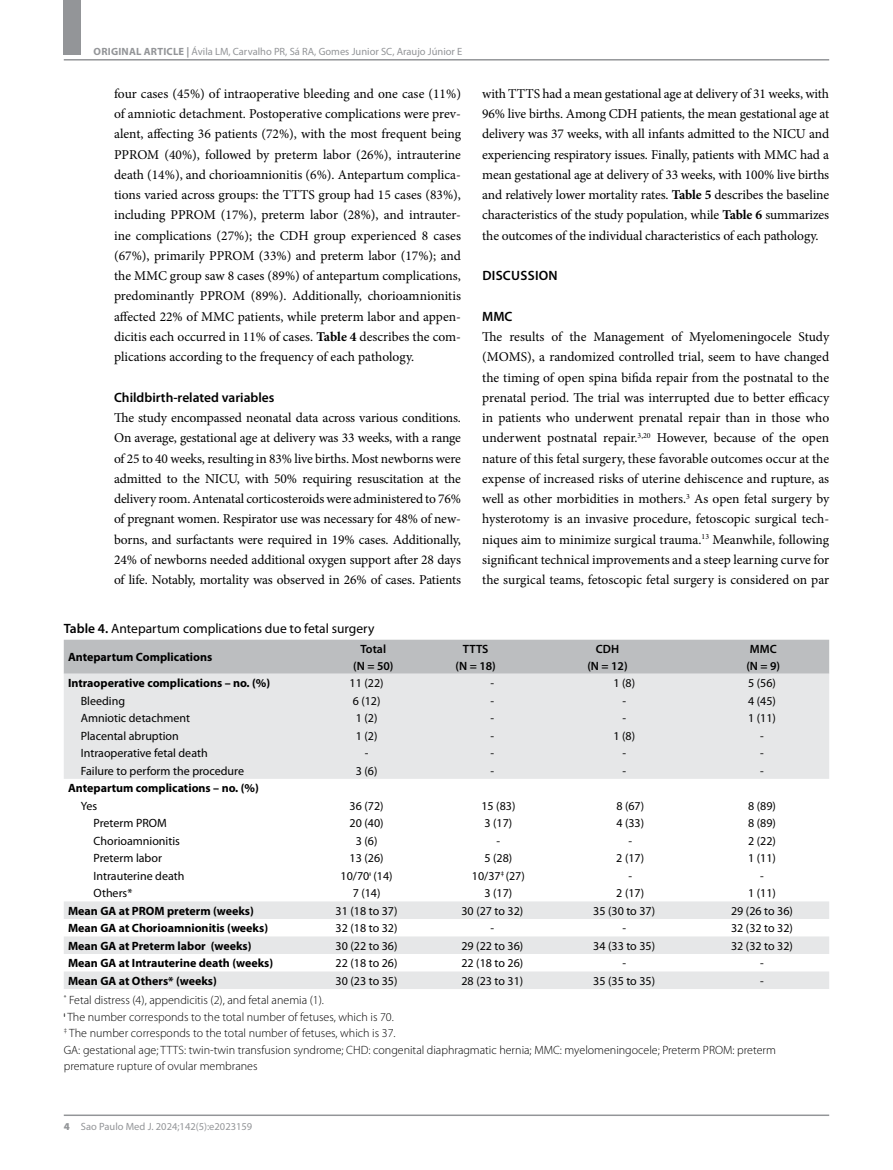
<style>
.page{position:relative;width:893px;height:1170px;background:#fff}
.page>*{position:absolute;margin:0;border:0;box-sizing:border-box;transform-origin:0 0}
.t1{font:13.5px/20.2px "Minion Pro";letter-spacing:-.01em;color:#000;text-align:justify}
.t2{font:13.5px "Myriad Pro";color:#000}
.t3{font:600 13.5px "Myriad Pro";color:#000}
.t4{font:600 13.5px "Myriad Pro";letter-spacing:.02em;color:#000}
.t5{font:12px "Myriad Pro";color:#000}
.t6{font:300 12px/16.5px "Myriad Pro";color:#000}
.t7{font:700 12px "Myriad Pro";color:#000}
.t8{font:600 12px/16.5px "Myriad Pro";color:#000;text-align:center}
.t9{font:10.5px "Myriad Pro";color:#939598}
.s1{font-weight:700}
.s2{font-weight:600}
.s3{font-weight:900}
</style>
<div class="page">
<div style="left:64px;top:0;width:17px;height:55px;background:#939598"></div>
<hr style="left:64px;top:59px;width:765px;height:2px;background:#939598">
<hr style="left:64px;top:1114px;width:765px;height:1px;background:#939598">
<div style="left:64px;top:639px;width:765px;height:34px;background:#bcbec0"></div>
<svg style="left:64px;top:673px;width:765px;height:315px"></svg>
<p class="t9" style="left:94px;top:45px;width:370px"><span class="s1">ORIGINAL ARTICLE |</span> Ávila LM, Carvalho PR, Sá RA, Gomes Junior SC, Araujo Júnior E</p>
<p class="t1" style="left:114px;top:83px;width:348px">four cases (45%) of intraoperative bleeding and one case (11%) of amniotic detachment. Postoperative complications were prev&shy;alent, affecting 36 patients (72%), with the most frequent being PPROM (40%), followed by preterm labor (26%), intrauterine death (14%), and chorioamnionitis (6%). Antepartum complica&shy;tions varied across groups: the TTTS group had 15 cases (83%), including PPROM (17%), preterm labor (28%), and intrauter&shy;ine complications (27%); the CDH group experienced 8 cases (67%), primarily PPROM (33%) and preterm labor (17%); and the MMC group saw 8 cases (89%) of antepartum complications, predominantly PPROM (89%). Additionally, chorioamnionitis affected 22% of MMC patients, while preterm labor and appen&shy;dicitis each occurred in 11% of cases. <span class="s1">Table 4</span> describes the com&shy;plications according to the frequency of each pathology.</p>
<p class="t3" style="left:114px;top:388px;width:162px">Childbirth-related variables</p>
<p class="t1" style="left:114px;top:407px;width:348px">The study encompassed neonatal data across various conditions.<br>On average, gestational age at delivery was 33 weeks, with a range of 25 to 40 weeks, resulting in 83% live births. Most newborns were admitted to the NICU, with 50% requiring resuscitation at the delivery room. Antenatal corticosteroids were administered to 76% of pregnant women. Respirator use was necessary for 48% of new&shy;borns, and surfactants were required in 19% cases. Additionally, 24% of newborns needed additional oxygen support after 28 days of life. Notably, mortality was observed in 26% of cases. Patients</p>
<p class="t1" style="left:482px;top:83px;width:348px">with TTTS had a mean gestational age at delivery of 31 weeks, with 96% live births. Among CDH patients, the mean gestational age at delivery was 37 weeks, with all infants admitted to the NICU and experiencing respiratory issues. Finally, patients with MMC had a mean gestational age at delivery of 33 weeks, with 100% live births and relatively lower mortality rates. <span class="s1">Table 5</span> describes the baseline characteristics of the study population, while <span class="s1">Table 6</span> summarizes the outcomes of the individual characteristics of each pathology.</p>
<p class="t4" style="left:482px;top:267px;width:77px">DISCUSSION</p>
<p class="t3" style="left:482px;top:307px;width:32px">MMC</p>
<p class="t1" style="left:482px;top:326px;width:348px">The results of the Management of Myelomeningocele Study (MOMS), a randomized controlled trial, seem to have changed the timing of open spina bifida repair from the postnatal to the prenatal period. The trial was interrupted due to better efficacy in patients who underwent prenatal repair than in those who underwent postnatal repair.<sup>3,20</sup> However, because of the open nature of this fetal surgery, these favorable outcomes occur at the expense of increased risks of uterine dehiscence and rupture, as well as other morbidities in mothers.<sup>3</sup> As open fetal surgery by hysterotomy is an invasive procedure, fetoscopic surgical tech&shy;niques aim to minimize surgical trauma.<sup>13</sup> Meanwhile, following significant technical improvements and a steep learning curve for the surgical teams, fetoscopic fetal surgery is considered on par</p>
<p class="t2" style="left:64px;top:620px;width:312px"><span class="s2">Table 4.</span> Antepartum complications due to fetal surgery</p>
<p class="t7" style="left:68px;top:649px;width:146px">Antepartum Complications</p>
<p class="t8" style="left:353px;top:640px;width:42px">Total<br>(N = 50)</p>
<p class="t8" style="left:455px;top:640px;width:42px">TTTS (N = 18)</p>
<p class="t8" style="left:587px;top:640px;width:42px">CDH<br>(N = 12)</p>
<p class="t8" style="left:746px;top:640px;width:35px;text-align:left">MMC (N = 9)</p>
<p class="t7" style="left:68px;top:675px;width:204px">Intraoperative complications – no. (%)</p>
<p class="t5" style="left:350px;top:675px;width:35px">11 (22)</p>
<p class="t5" style="left:491px;top:675px;width:5px">-</p>
<p class="t5" style="left:613px;top:675px;width:23px">1 (8)</p>
<p class="t5" style="left:748px;top:675px;width:29px">5 (56)</p>
<p class="t5" style="left:81px;top:693px;width:46px">Bleeding</p>
<p class="t5" style="left:353px;top:693px;width:29px">6 (12)</p>
<p class="t5" style="left:491px;top:693px;width:5px">-</p>
<p class="t5" style="left:622px;top:693px;width:5px">-</p>
<p class="t5" style="left:748px;top:693px;width:29px">4 (45)</p>
<p class="t5" style="left:81px;top:710px;width:111px">Amniotic detachment</p>
<p class="t5" style="left:356px;top:710px;width:23px">1 (2)</p>
<p class="t5" style="left:491px;top:710px;width:5px">-</p>
<p class="t5" style="left:622px;top:710px;width:5px">-</p>
<p class="t5" style="left:748px;top:710px;width:29px">1 (11)</p>
<p class="t5" style="left:81px;top:728px;width:100px">Placental abruption</p>
<p class="t5" style="left:356px;top:728px;width:23px">1 (2)</p>
<p class="t5" style="left:491px;top:728px;width:5px">-</p>
<p class="t5" style="left:613px;top:728px;width:23px">1 (8)</p>
<p class="t5" style="left:760px;top:728px;width:5px">-</p>
<p class="t5" style="left:81px;top:745px;width:128px">Intraoperative fetal death</p>
<p class="t5" style="left:365px;top:745px;width:5px">-</p>
<p class="t5" style="left:491px;top:745px;width:5px">-</p>
<p class="t5" style="left:622px;top:745px;width:5px">-</p>
<p class="t5" style="left:760px;top:745px;width:5px">-</p>
<p class="t5" style="left:81px;top:763px;width:165px">Failure to perform the procedure</p>
<p class="t5" style="left:356px;top:763px;width:23px">3 (6)</p>
<p class="t5" style="left:491px;top:763px;width:5px">-</p>
<p class="t5" style="left:622px;top:763px;width:5px">-</p>
<p class="t5" style="left:760px;top:763px;width:5px">-</p>
<p class="t7" style="left:68px;top:780px;width:192px">Antepartum complications – no. (%)</p>
<p class="t5" style="left:81px;top:798px;width:18px">Yes</p>
<p class="t5" style="left:350px;top:798px;width:35px">36 (72)</p>
<p class="t5" style="left:481px;top:798px;width:35px">15 (83)</p>
<p class="t5" style="left:616px;top:798px;width:29px">8 (67)</p>
<p class="t5" style="left:748px;top:798px;width:29px">8 (89)</p>
<p class="t5" style="left:94px;top:815px;width:75px">Preterm PROM</p>
<p class="t5" style="left:350px;top:815px;width:35px">20 (40)</p>
<p class="t5" style="left:484px;top:815px;width:29px">3 (17)</p>
<p class="t5" style="left:616px;top:815px;width:29px">4 (33)</p>
<p class="t5" style="left:748px;top:815px;width:29px">8 (89)</p>
<p class="t5" style="left:94px;top:833px;width:88px">Chorioamnionitis</p>
<p class="t5" style="left:356px;top:833px;width:23px">3 (6)</p>
<p class="t5" style="left:497px;top:833px;width:5px">-</p>
<p class="t5" style="left:628px;top:833px;width:5px">-</p>
<p class="t5" style="left:748px;top:833px;width:29px">2 (22)</p>
<p class="t5" style="left:94px;top:850px;width:70px">Preterm labor</p>
<p class="t5" style="left:350px;top:850px;width:35px">13 (26)</p>
<p class="t5" style="left:484px;top:850px;width:29px">5 (28)</p>
<p class="t5" style="left:616px;top:850px;width:29px">2 (17)</p>
<p class="t5" style="left:748px;top:850px;width:29px">1 (11)</p>
<p class="t5" style="left:94px;top:868px;width:92px">Intrauterine death</p>
<p class="t5" style="left:341px;top:868px;width:53px">10/70<sup>ᵻ</sup> (14)</p>
<p class="t5" style="left:472px;top:868px;width:54px">10/37<sup>‡</sup> (27)</p>
<p class="t5" style="left:628px;top:868px;width:5px">-</p>
<p class="t5" style="left:760px;top:868px;width:5px">-</p>
<p class="t5" style="left:94px;top:885px;width:40px">Others*</p>
<p class="t5" style="left:353px;top:885px;width:29px">7 (14)</p>
<p class="t5" style="left:484px;top:885px;width:29px">3 (17)</p>
<p class="t5" style="left:616px;top:885px;width:29px">2 (17)</p>
<p class="t5" style="left:748px;top:885px;width:29px">1 (11)</p>
<p class="t7" style="left:68px;top:902px;width:187px">Mean GA at PROM preterm (weeks)</p>
<p class="t5" style="left:336px;top:903px;width:63px">31 (18 to 37)</p>
<p class="t5" style="left:461px;top:903px;width:63px">30 (27 to 32)</p>
<p class="t5" style="left:593px;top:903px;width:63px">35 (30 to 37)</p>
<p class="t5" style="left:731px;top:903px;width:63px">29 (26 to 36)</p>
<p class="t7" style="left:68px;top:920px;width:202px">Mean GA at Chorioamnionitis (weeks)</p>
<p class="t5" style="left:336px;top:920px;width:63px">32 (18 to 32)</p>
<p class="t5" style="left:491px;top:920px;width:5px">-</p>
<p class="t5" style="left:622px;top:920px;width:5px">-</p>
<p class="t5" style="left:731px;top:920px;width:63px">32 (32 to 32)</p>
<p class="t7" style="left:68px;top:937px;width:185px">Mean GA at Preterm labor (weeks)</p>
<p class="t5" style="left:336px;top:938px;width:63px">30 (22 to 36)</p>
<p class="t5" style="left:461px;top:938px;width:63px">29 (22 to 36)</p>
<p class="t5" style="left:593px;top:938px;width:63px">34 (33 to 35)</p>
<p class="t5" style="left:731px;top:938px;width:63px">32 (32 to 32)</p>
<p class="t7" style="left:68px;top:955px;width:207px">Mean GA at Intrauterine death (weeks)</p>
<p class="t5" style="left:336px;top:955px;width:63px">22 (18 to 26)</p>
<p class="t5" style="left:461px;top:955px;width:63px">22 (18 to 26)</p>
<p class="t5" style="left:622px;top:955px;width:5px">-</p>
<p class="t5" style="left:760px;top:955px;width:5px">-</p>
<p class="t7" style="left:68px;top:972px;width:150px">Mean GA at Others* (weeks)</p>
<p class="t5" style="left:336px;top:973px;width:63px">30 (23 to 35)</p>
<p class="t5" style="left:461px;top:973px;width:63px">28 (23 to 31)</p>
<p class="t5" style="left:593px;top:973px;width:63px">35 (35 to 35)</p>
<p class="t5" style="left:760px;top:973px;width:5px">-</p>
<p class="t6" style="left:64px;top:991px;width:714px"><sup>*</sup> Fetal distress (4), appendicitis (2), and fetal anemia (1).<br><sup>ᵻ</sup> The number corresponds to the total number of fetuses, which is 70.<br><sup>‡</sup> The number corresponds to the total number of fetuses, which is 37.<br>GA: gestational age; TTTS: twin-twin transfusion syndrome; CHD: congenital diaphragmatic hernia; MMC: myelomeningocele; Preterm PROM: preterm premature rupture of ovular membranes</p>
<p class="t9" style="left:64px;top:1119px;width:190px"><span class="s3">4</span> Sao Paulo Med J. 2024;142(5):e2023159</p>
</div>
